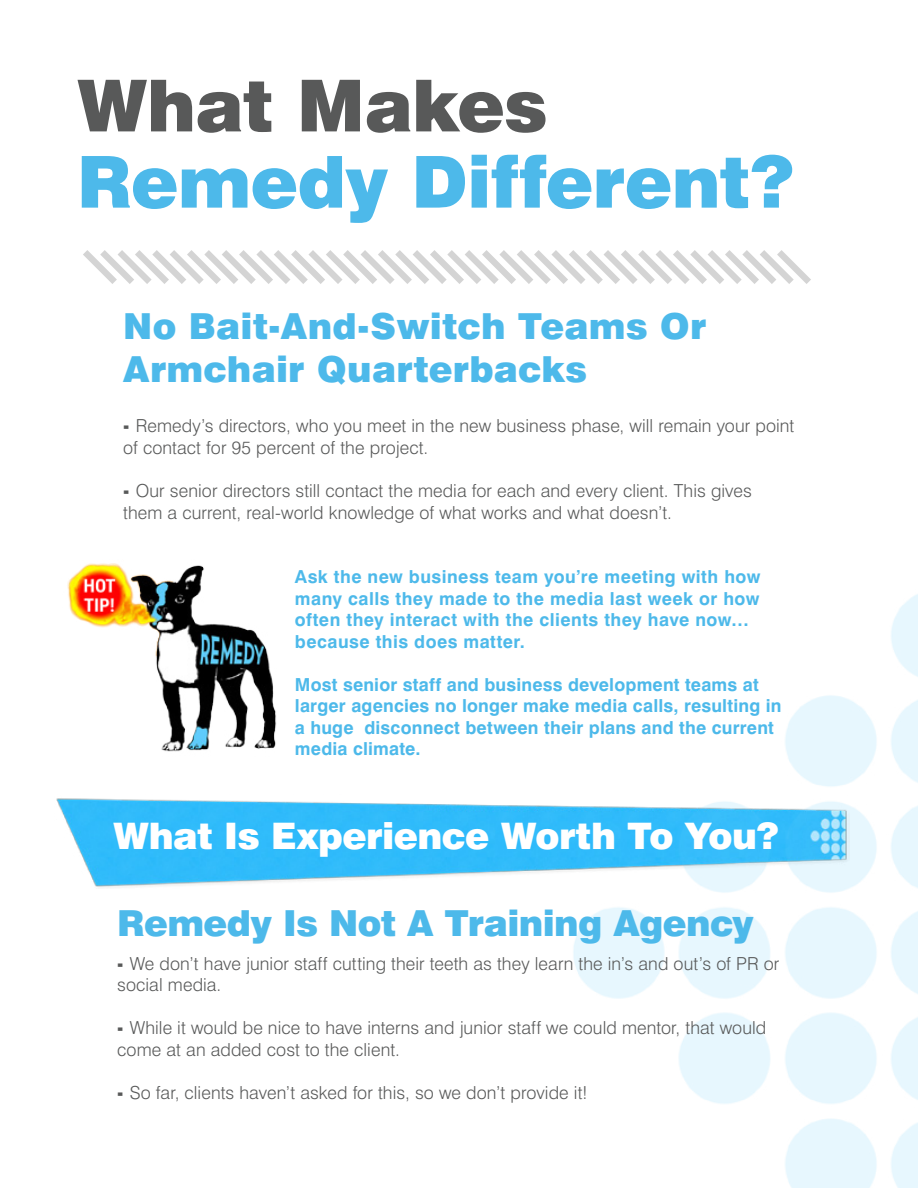
<style>
.page{position:relative;width:918px;height:1188px;background:#fff}
.page>*{position:absolute;margin:0;border:0;box-sizing:border-box;transform-origin:0 0}
.t1{font:900 71.7px "Swiss 721 BT";letter-spacing:-.01em;color:#4db9ea}
.t2{font:900 71.7px "Swiss 721 BT";letter-spacing:-.02em;color:#585959}
.t3{font:900 36.6px "Swiss 721 BT";letter-spacing:-.015em;color:#fff}
.t4{font:900 35.85px/43px "Swiss 721 BT";color:#4db9ea}
.t5{font:300 18px/21.6px "Swiss 721 BT";letter-spacing:.005em;color:#585959}
.t6{font:700 18px/21.6px "Swiss 721 BT";letter-spacing:.015em;color:#4db9ea}
.s1{font-weight:900}
</style>
<div class="page">
<img style="left:67px;top:563px;width:210px;height:189px">
<img style="left:56px;top:798px;width:434px;height:90px">
<img style="left:490px;top:594px;width:428px;height:594px">
<svg style="left:83px;top:250px;width:728px;height:34px"></svg>
<h1 class="t2" style="left:77px;top:62px;width:472px">What Makes</h1>
<h1 class="t1" style="left:77px;top:138px;width:719px">Remedy Different?</h1>
<h3 class="t4" style="left:123px;top:305px;width:585px">No Bait-And-Switch Teams Or<br>Armchair Quarterbacks</h3>
<p class="t5" style="left:123px;top:415px;width:673px"><span class="s1">-</span> Remedy’s directors, who you meet in the new business phase, will remain your point of contact for 95 percent of the project.</p>
<p class="t5" style="left:123px;top:480px;width:630px"><span class="s1">-</span> Our senior directors still contact the media for each and every client. This gives them a current, real-world knowledge of what works and what doesn’t.</p>
<p class="t6" style="left:295px;top:566px;width:467px">Ask the new business team you’re meeting with how many calls they made to the media last week or how often they interact with the clients they have now… because this does matter.</p>
<p class="t6" style="left:295px;top:673px;width:488px">Most senior staff and business development teams at larger agencies no longer make media calls, resulting in a huge disconnect between their plans and the current media climate.</p>
<h2 class="t3" style="left:113px;top:814px;width:667px">What Is Experience Worth To You?</h2>
<h3 class="t4" style="left:117px;top:902px;width:638px">Remedy Is Not A Training Agency</h3>
<p class="t5" style="left:117px;top:952px;width:664px"><span class="s1">-</span> We don’t have junior staff cutting their teeth as they learn the in’s and out’s of PR or social media.</p>
<p class="t5" style="left:117px;top:1017px;width:651px"><span class="s1">-</span> While it would be nice to have interns and junior staff we could mentor, that would come at an added cost to the client.</p>
<p class="t5" style="left:117px;top:1082px;width:472px"><span class="s1">-</span> So far, clients haven’t asked for this, so we don’t provide it!</p>
</div>
